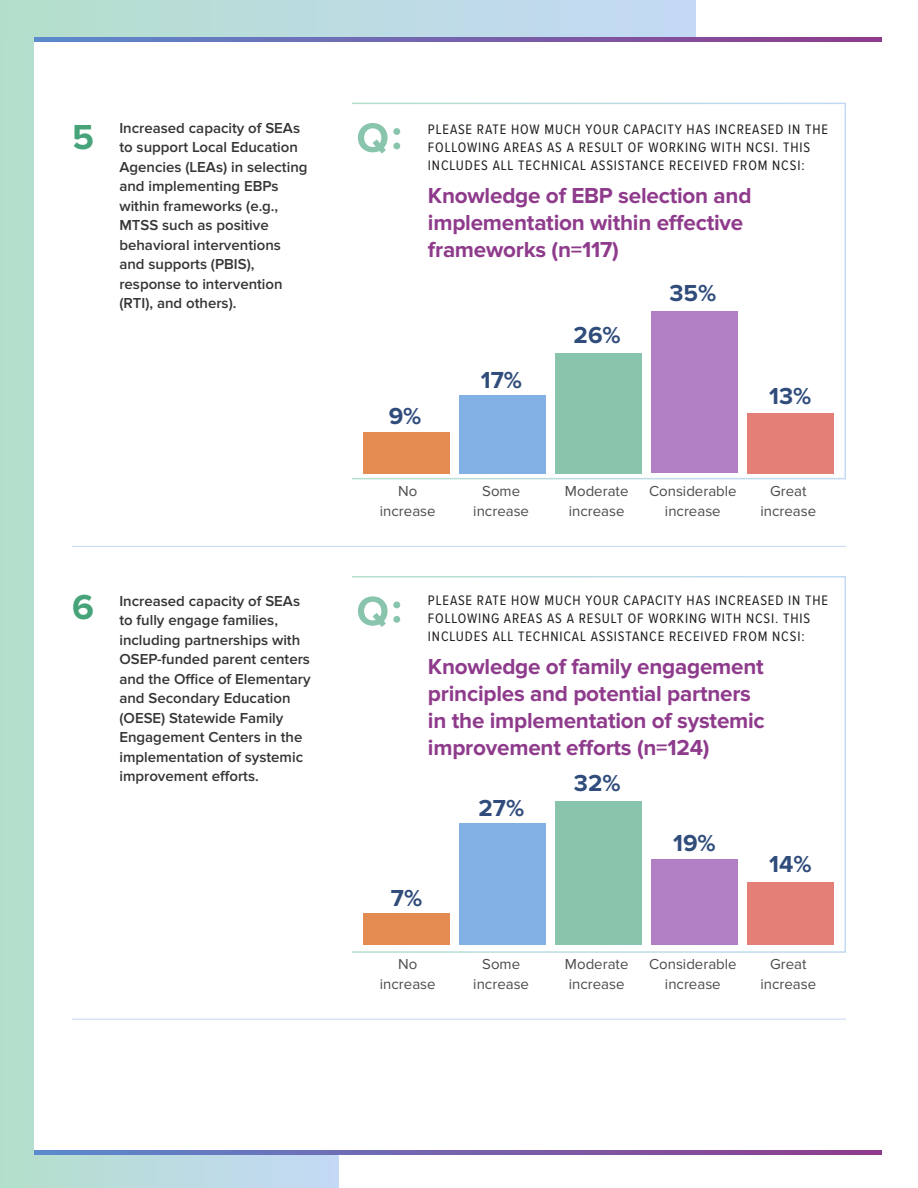
<style>
.page{position:relative;width:918px;height:1188px;background:#fff}
.page>*{position:absolute;margin:0;border:0;box-sizing:border-box;transform-origin:0 0}
.t1{font:700 36px "Proxima Nova";color:#47a47a}
.t2{font:700 24px "Proxima Nova";color:#304c7b}
.t3{font:700 22.5px/27px "Proxima Nova";letter-spacing:-.01em;color:#8f3b8c}
.t4{font:600 15px/19.5px "Proxima Nova";color:#363536}
.t5{font:15px/19.5px "Proxima Nova";color:#4b4c4d;text-align:center}
.t6{font:14.25px/18px "Proxima Nova A Cond";letter-spacing:.06em;color:#231f20}
</style>
<div class="page">
<div style="left:0;top:0;width:339px;height:1188px;background:linear-gradient(to right,#b3dfcb,#c4d9f6)"></div>
<div style="left:34px;top:36px;width:848px;height:1118px;background:#fff"></div>
<div style="left:0;top:0;width:696px;height:37px;background:linear-gradient(to right,#b3dfcb,#c4d9f6)"></div>
<div style="left:747px;top:413px;width:86px;height:60px;background:#e47f78"></div>
<div style="left:651px;top:311px;width:87px;height:162px;background:#b07fc4"></div>
<div style="left:555px;top:353px;width:87px;height:120px;background:#89c5ad"></div>
<div style="left:459px;top:395px;width:87px;height:78px;background:#82b0e4"></div>
<div style="left:364px;top:432px;width:86px;height:41px;background:#e48b51"></div>
<svg style="left:358px;top:123px;width:42px;height:31px"></svg>
<svg style="left:358px;top:596px;width:42px;height:31px"></svg>
<div style="left:351px;top:103px;width:495px;height:376px;border:2px solid #fff"></div>
<div style="left:351px;top:576px;width:495px;height:377px;border:2px solid #fff"></div>
<hr style="left:72px;top:546px;width:774px;height:1px;background:#c3d9f4">
<hr style="left:72px;top:1019px;width:774px;height:1px;background:#c3d9f4">
<svg style="left:34px;top:37px;width:848px;height:5px;background:#7562ac"></svg>
<svg style="left:34px;top:1150px;width:848px;height:5px;background:#7562ac"></svg>
<div style="left:747px;top:882px;width:86px;height:63px;background:#e47f78"></div>
<div style="left:651px;top:860px;width:87px;height:85px;background:#b07fc4"></div>
<div style="left:555px;top:801px;width:87px;height:144px;background:#89c5ad"></div>
<div style="left:459px;top:824px;width:87px;height:121px;background:#82b0e4"></div>
<div style="left:364px;top:914px;width:86px;height:31px;background:#e48b51"></div>
<p class="t1" style="left:72px;top:116px;width:23px">5</p>
<p class="t4" style="left:119px;top:118px;width:190px">Increased capacity of SEAs to support Local Education<br>Agencies (LEAs) in selecting and implementing EBPs within frameworks (e.g.,<br>MTSS such as positive behavioral interventions and supports (PBIS), response to intervention (RTI), and others).</p>
<p class="t6" style="left:428px;top:120px;width:401px">PLEASE RATE HOW MUCH YOUR CAPACITY HAS INCREASED IN THE<br>FOLLOWING AREAS AS A RESULT OF WORKING WITH NCSI. THIS<br>INCLUDES ALL TECHNICAL ASSISTANCE RECEIVED FROM NCSI:</p>
<p class="t3" style="left:428px;top:182px;width:325px">Knowledge of EBP selection and implementation within effective frameworks (n=117)</p>
<p class="t2" style="left:670px;top:279px;width:48px">35%</p>
<p class="t2" style="left:389px;top:402px;width:34px">9%</p>
<p class="t2" style="left:481px;top:366px;width:43px">17%</p>
<p class="t2" style="left:574px;top:321px;width:49px">26%</p>
<p class="t2" style="left:769px;top:382px;width:44px">13%</p>
<p class="t5" style="left:380px;top:482px;width:57px">No increase</p>
<p class="t5" style="left:473px;top:482px;width:57px">Some increase</p>
<p class="t5" style="left:565px;top:482px;width:65px;text-align:left">Moderate increase</p>
<p class="t5" style="left:649px;top:482px;width:89px">Considerable increase</p>
<p class="t5" style="left:760px;top:482px;width:57px">Great increase</p>
<p class="t1" style="left:72px;top:586px;width:23px">6</p>
<p class="t4" style="left:119px;top:591px;width:193px">Increased capacity of SEAs to fully engage families, including partnerships with<br>OSEP-funded parent centers and the Office of Elementary and Secondary Education (OESE) Statewide Family<br>Engagement Centers in the implementation of systemic improvement efforts.</p>
<p class="t6" style="left:428px;top:591px;width:401px">PLEASE RATE HOW MUCH YOUR CAPACITY HAS INCREASED IN THE<br>FOLLOWING AREAS AS A RESULT OF WORKING WITH NCSI. THIS<br>INCLUDES ALL TECHNICAL ASSISTANCE RECEIVED FROM NCSI:</p>
<p class="t3" style="left:428px;top:654px;width:338px">Knowledge of family engagement principles and potential partners in the implementation of systemic improvement efforts (n=124)</p>
<p class="t2" style="left:574px;top:769px;width:48px">32%</p>
<p class="t2" style="left:391px;top:885px;width:33px">7%</p>
<p class="t2" style="left:479px;top:795px;width:47px">27%</p>
<p class="t2" style="left:673px;top:829px;width:44px">19%</p>
<p class="t2" style="left:769px;top:850px;width:44px">14%</p>
<p class="t5" style="left:380px;top:955px;width:57px">No increase</p>
<p class="t5" style="left:473px;top:955px;width:57px">Some increase</p>
<p class="t5" style="left:565px;top:955px;width:65px;text-align:left">Moderate increase</p>
<p class="t5" style="left:649px;top:955px;width:89px">Considerable increase</p>
<p class="t5" style="left:760px;top:955px;width:57px">Great increase</p>
</div>
